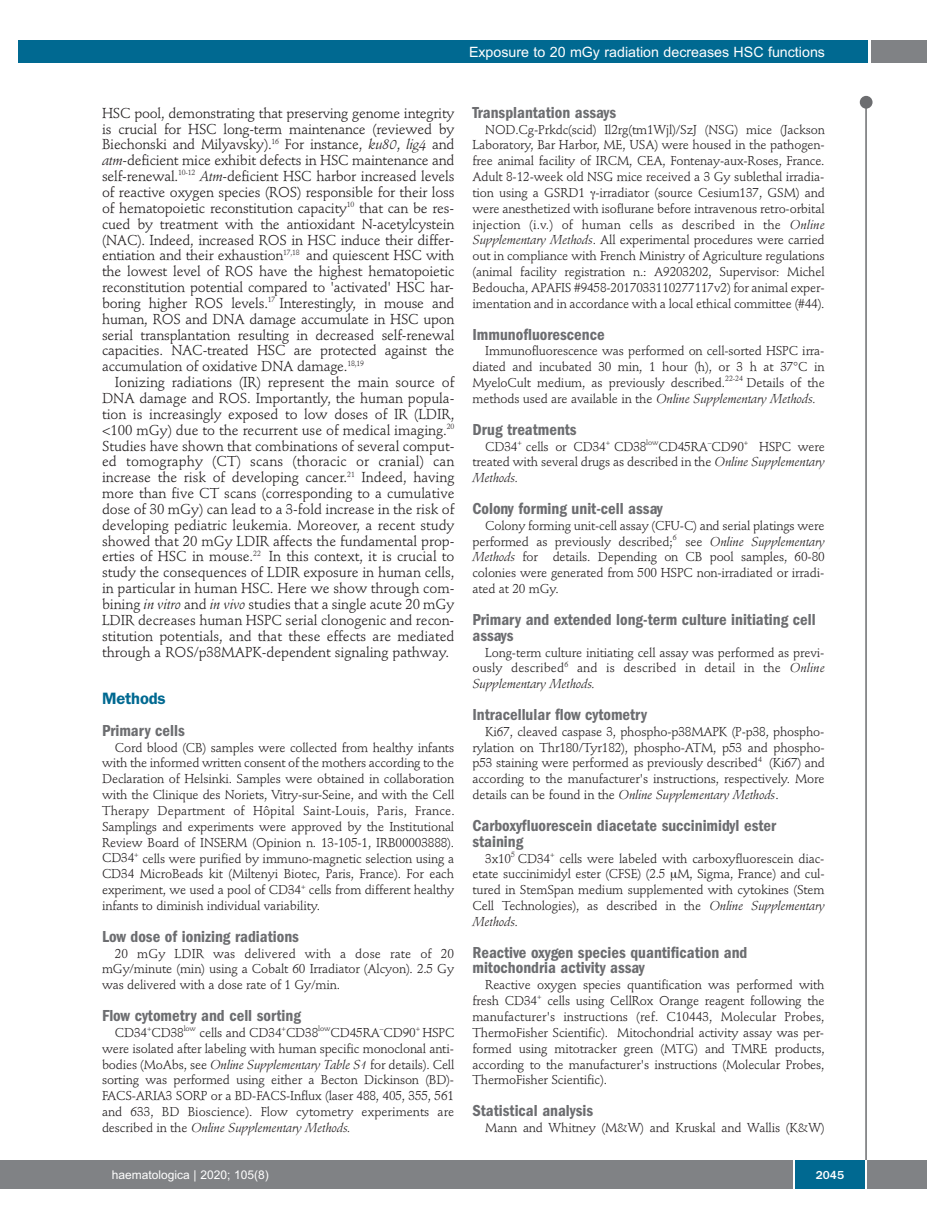
<style>
.page{position:relative;width:927px;height:1225px;background:#fff}
.page>*{position:absolute;margin:0;border:0;box-sizing:border-box;transform-origin:0 0}
.t1{font:600 condensed 16.5px/15.9px "Franklin Gothic";color:#6c6d70}
.t2{font:600 16.5px "Franklin Gothic";letter-spacing:-.01em;color:#006991}
.t3{font:14.25px/15.9px "Stempel Schneidler";letter-spacing:-.01em;color:#231f20;text-align:justify}
.t4{font:14.25px "Arial";color:#fff}
.t5{font:12.75px/15.9px "Stempel Schneidler";letter-spacing:-.015em;color:#231f20;text-align:justify}
.t6{font:12px "Arial";color:#fff}
.t7{font:500 12px "Franklin Gothic";color:#fff}
.s1{font-style:italic}
</style>
<div class="page">
<div style="left:860px;top:96px;width:12px;height:13px;background:#6c6d70;border-radius:50%"></div>
<hr style="left:865px;top:98px;width:2px;height:1062px;background:#6c6d70">
<div style="left:871px;top:40px;width:56px;height:22px;background:#808285"></div>
<div style="left:18px;top:40px;width:849px;height:22px;background:#006991"></div>
<div style="left:17px;top:1160px;width:910px;height:28px;background:#808285"></div>
<div style="left:795px;top:1160px;width:70px;height:28px;background:#006991"></div>
<hr style="left:793px;top:1160px;width:2px;height:28px;background:#fff">
<hr style="left:865px;top:1160px;width:2px;height:28px;background:#fff">
<div style="left:0;top:1160px;width:17px;height:28px;background:#808285"></div>
<p class="t4" style="left:469px;top:44px;width:358px">Exposure to 20 mGy radiation decreases HSC functions</p>
<p class="t3" style="left:102px;top:106px;width:354px">HSC pool, demonstrating that preserving genome integrity is crucial for HSC long-term maintenance (reviewed by Biechonski and Milyavsky).<sup>16</sup> For instance, <span class="s1">ku80</span>, <span class="s1">lig4</span> and <span class="s1">atm</span>-deficient mice exhibit defects in HSC maintenance and self-renewal.<sup>10-12</sup> <span class="s1">Atm</span>-deficient HSC harbor increased levels of reactive oxygen species (ROS) responsible for their loss of hematopoietic reconstitution capacity<sup>10</sup> that can be res&shy;cued by treatment with the antioxidant N-acetylcystein (NAC). Indeed, increased ROS in HSC induce their differ&shy;entiation and their exhaustion<sup>17,18</sup> and quiescent HSC with the lowest level of ROS have the highest hematopoietic reconstitution potential compared to 'activated' HSC har&shy;boring higher ROS levels.<sup>17</sup> Interestingly, in mouse and human, ROS and DNA damage accumulate in HSC upon serial transplantation resulting in decreased self-renewal capacities. NAC-treated HSC are protected against the accumulation of oxidative DNA damage.<sup>18,19</sup></p>
<p class="t3" style="left:102px;top:376px;width:354px;text-indent:13px">Ionizing radiations (IR) represent the main source of DNA damage and ROS. Importantly, the human popula&shy;tion is increasingly exposed to low doses of IR (LDIR, &lt;100 mGy) due to the recurrent use of medical imaging.<sup>20<br></sup>Studies have shown that combinations of several comput&shy;ed tomography (CT) scans (thoracic or cranial) can increase the risk of developing cancer.<sup>21</sup> Indeed, having more than five CT scans (corresponding to a cumulative dose of 30 mGy) can lead to a 3-fold increase in the risk of developing pediatric leukemia. Moreover, a recent study showed that 20 mGy LDIR affects the fundamental prop&shy;erties of HSC in mouse.<sup>22</sup> In this context, it is crucial to study the consequences of LDIR exposure in human cells, in particular in human HSC. Here we show through com&shy;bining <span class="s1">in vitro</span> and <span class="s1">in vivo</span> studies that a single acute 20 mGy LDIR decreases human HSPC serial clonogenic and recon&shy;stitution potentials, and that these effects are mediated through a ROS/p38MAPK-dependent signaling pathway.</p>
<p class="t2" style="left:102px;top:692px;width:65px">Methods</p>
<p class="t1" style="left:102px;top:723px;width:84px">Primary cells</p>
<p class="t5" style="left:102px;top:740px;width:354px;text-indent:13px">Cord blood (CB) samples were collected from healthy infants with the informed written consent of the mothers according to the Declaration of Helsinki. Samples were obtained in collaboration with the Clinique des Noriets, Vitry-sur-Seine, and with the Cell Therapy Department of Hôpital Saint-Louis, Paris, France.<br>Samplings and experiments were approved by the Institutional Review Board of INSERM (Opinion n. 13-105-1, IRB00003888).<br>CD34<sup>+</sup> cells were purified by immuno-magnetic selection using a CD34 MicroBeads kit (Miltenyi Biotec, Paris, France). For each experiment, we used a pool of CD34<sup>+</sup> cells from different healthy infants to diminish individual variability.</p>
<p class="t1" style="left:102px;top:929px;width:198px">Low dose of ionizing radiations</p>
<p class="t5" style="left:102px;top:946px;width:354px;text-indent:13px">20 mGy LDIR was delivered with a dose rate of 20 mGy/minute (min) using a Cobalt 60 Irradiator (Alcyon). 2.5 Gy was delivered with a dose rate of 1 Gy/min.</p>
<p class="t1" style="left:102px;top:1009px;width:200px">Flow cytometry and cell sorting</p>
<p class="t5" style="left:102px;top:1025px;width:354px;text-indent:13px">CD34<sup>+</sup>CD38<sup>low</sup> cells and CD34<sup>+</sup>CD38<sup>low</sup>CD45RA<sup>–</sup>CD90<sup>+</sup> HSPC were isolated after labeling with human specific monoclonal anti&shy;bodies (MoAbs, see <span class="s1">Online Supplementary Table S1</span> for details). Cell sorting was performed using either a Becton Dickinson (BD)- FACS-ARIA3 SORP or a BD-FACS-Influx (laser 488, 405, 355, 561 and 633, BD Bioscience). Flow cytometry experiments are described in the <span class="s1">Online Supplementary Methods.</span></p>
<p class="t1" style="left:472px;top:106px;width:145px">Transplantation assays</p>
<p class="t5" style="left:472px;top:122px;width:354px;text-indent:13px">NOD.Cg-Prkdc(scid) Il2rg(tm1Wjl)/SzJ (NSG) mice (Jackson Laboratory, Bar Harbor, ME, USA) were housed in the pathogen&shy;free animal facility of IRCM, CEA, Fontenay-aux-Roses, France.<br>Adult 8-12-week old NSG mice received a 3 Gy sublethal irradia&shy;tion using a GSRD1 -irradiator (source Cesium137, GSM) and were anesthetized with isoflurane before intravenous retro-orbital injection (i.v.) of human cells as described in the <span class="s1">Online Supplementary Methods</span>. All experimental procedures were carried out in compliance with French Ministry of Agriculture regulations (animal facility registration n.: A9203202, Supervisor: Michel Bedoucha, APAFIS #9458-2017033110277117v2) for animal exper&shy;imentation and in accordance with a local ethical committee (#44).</p>
<p class="t1" style="left:472px;top:327px;width:134px">Immunofluorescence</p>
<p class="t5" style="left:472px;top:344px;width:354px;text-indent:13px">Immunofluorescence was performed on cell-sorted HSPC irra&shy;diated and incubated 30 min, 1 hour (h), or 3 h at 37°C in MyeloCult medium, as previously described.<sup>22-24</sup> Details of the methods used are available in the <span class="s1">Online Supplementary Methods.</span></p>
<p class="t1" style="left:472px;top:422px;width:106px">Drug treatments</p>
<p class="t5" style="left:472px;top:439px;width:354px;text-indent:13px">CD34<sup>+</sup> cells or CD34<sup>+</sup> CD38<sup>low</sup>CD45RA<sup>–</sup>CD90<sup>+</sup> HSPC were treated with several drugs as described in the <span class="s1">Online Supplementary Methods.</span></p>
<p class="t1" style="left:472px;top:502px;width:192px">Colony forming unit-cell assay</p>
<p class="t5" style="left:472px;top:518px;width:354px;text-indent:13px">Colony forming unit-cell assay (CFU-C) and serial platings were performed as previously described;<sup>6</sup> see <span class="s1">Online Supplementary Methods</span> for details. Depending on CB pool samples, 60-80 colonies were generated from 500 HSPC non-irradiated or irradi&shy;ated at 20 mGy.</p>
<p class="t1" style="left:472px;top:613px;width:345px">Primary and extended long-term culture initiating cell assays</p>
<p class="t5" style="left:472px;top:645px;width:354px;text-indent:13px">Long-term culture initiating cell assay was performed as previ&shy;ously described<sup>6</sup> and is described in detail in the <span class="s1">Online Supplementary Methods.</span></p>
<p class="t1" style="left:472px;top:708px;width:176px">Intracellular flow cytometry</p>
<p class="t5" style="left:472px;top:724px;width:354px;text-indent:13px">Ki67, cleaved caspase 3, phospho-p38MAPK (P-p38, phospho&shy;rylation on Thr180/Tyr182), phospho-ATM, p53 and phospho&shy;p53 staining were performed as previously described<sup>4</sup> (Ki67) and according to the manufacturer's instructions, respectively. More details can be found in the <span class="s1">Online Supplementary Methods</span>.</p>
<p class="t1" style="left:472px;top:818px;width:305px">Carboxyfluorescein diacetate succinimidyl ester staining</p>
<p class="t5" style="left:472px;top:851px;width:354px;text-indent:13px">3x10<sup>5</sup> CD34<sup>+</sup> cells were labeled with carboxyfluorescein diac&shy;etate succinimidyl ester (CFSE) (2.5 M, Sigma, France) and cul&shy;tured in StemSpan medium supplemented with cytokines (Stem Cell Technologies), as described in the <span class="s1">Online Supplementary Methods.</span></p>
<p class="t1" style="left:472px;top:945px;width:276px">Reactive oxygen species quantification and mitochondria activity assay</p>
<p class="t5" style="left:472px;top:978px;width:354px;text-indent:13px">Reactive oxygen species quantification was performed with fresh CD34<sup>+</sup> cells using CellRox Orange reagent following the manufacturer's instructions (ref. C10443, Molecular Probes, ThermoFisher Scientific). Mitochondrial activity assay was per&shy;formed using mitotracker green (MTG) and TMRE products, according to the manufacturer's instructions (Molecular Probes, ThermoFisher Scientific).</p>
<p class="t1" style="left:472px;top:1104px;width:122px">Statistical analysis</p>
<p class="t5" style="left:485px;top:1120px;width:341px">Mann and Whitney (M&amp;W) and Kruskal and Wallis (K&amp;W)</p>
<p class="t6" style="left:112px;top:1167px;width:158px">haematologica | 2020; 105(8)</p>
<p class="t7" style="left:816px;top:1167px;width:30px">2045</p>
</div>
